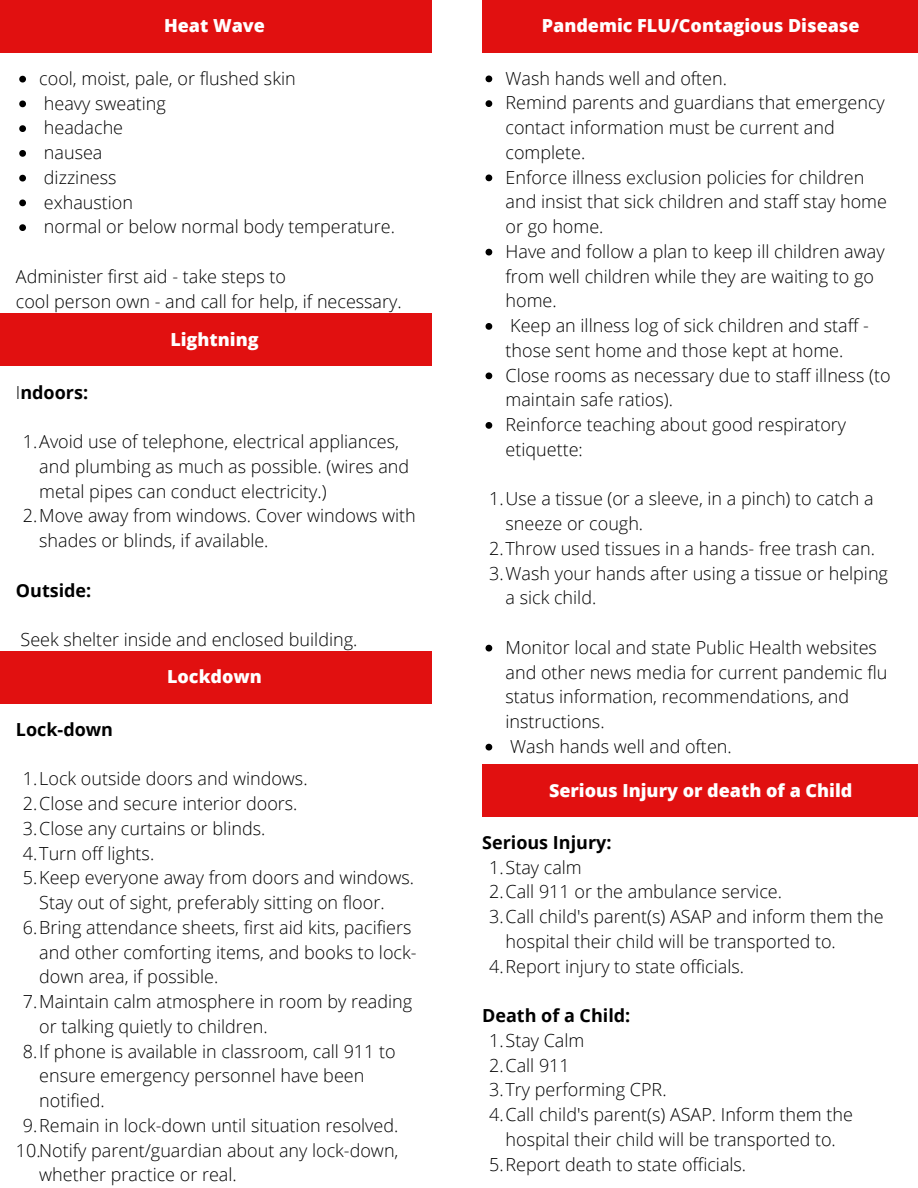
<style>
.page{position:relative;width:918px;height:1188px;background:#fff}
.page>*{position:absolute;margin:0;border:0;box-sizing:border-box;transform-origin:0 0}
.t1{font:300 18px/24.8px "Open Sans";color:#000}
.t2{font:800 18px "Open Sans";color:#fff}
.t3{font:700 18px "Open Sans";color:#000}
.s1{font-weight:300}
</style>
<div class="page">
<div style="left:0;top:0;width:432px;height:52px;background:#e11010"></div>
<svg style="left:19px;top:76px;width:7px;height:7px"></svg>
<svg style="left:19px;top:101px;width:7px;height:6px"></svg>
<svg style="left:19px;top:125px;width:7px;height:7px"></svg>
<svg style="left:19px;top:150px;width:7px;height:7px"></svg>
<svg style="left:19px;top:175px;width:7px;height:7px"></svg>
<svg style="left:19px;top:200px;width:7px;height:6px"></svg>
<svg style="left:19px;top:224px;width:7px;height:7px"></svg>
<div style="left:0;top:314px;width:432px;height:52px;background:#e11010"></div>
<div style="left:482px;top:0;width:436px;height:52px;background:#e11010"></div>
<svg style="left:486px;top:76px;width:6px;height:6px"></svg>
<svg style="left:486px;top:100px;width:6px;height:7px"></svg>
<svg style="left:486px;top:175px;width:6px;height:6px"></svg>
<svg style="left:486px;top:249px;width:6px;height:7px"></svg>
<svg style="left:486px;top:323px;width:6px;height:7px"></svg>
<svg style="left:486px;top:373px;width:6px;height:6px"></svg>
<svg style="left:486px;top:422px;width:6px;height:7px"></svg>
<svg style="left:486px;top:645px;width:6px;height:7px"></svg>
<svg style="left:486px;top:744px;width:6px;height:7px"></svg>
<div style="left:0;top:651px;width:432px;height:52px;background:#e11010"></div>
<div style="left:482px;top:764px;width:436px;height:52px;background:#e11010"></div>
<p class="t2" style="left:164px;top:13px;width:103px">Heat Wave</p>
<p class="t1" style="left:39px;top:65px;width:357px">cool, moist, pale, or flushed skin<br>heavy sweating<br>headache<br>nausea<br>dizziness<br>exhaustion<br>normal or below normal body temperature.</p>
<p class="t1" style="left:16px;top:263px;width:387px">Administer first aid - take steps to<br>cool person own - and call for help, if necessary.</p>
<p class="t2" style="left:170px;top:327px;width:90px">Lightning</p>
<p class="t3" style="left:16px;top:379px;width:74px"><span class="s1">I</span>ndoors:</p>
<p class="t1" style="left:23px;top:429px;width:378px">1.Avoid use of telephone, electrical appliances,</p>
<p class="t1" style="left:39px;top:454px;width:371px">and plumbing as much as possible. (wires and</p>
<p class="t1" style="left:39px;top:478px;width:289px">metal pipes can conduct electricity.)</p>
<p class="t1" style="left:23px;top:503px;width:394px">2.Move away from windows. Cover windows with</p>
<p class="t1" style="left:39px;top:528px;width:231px">shades or blinds, if available.</p>
<p class="t3" style="left:16px;top:577px;width:77px">Outside:</p>
<p class="t1" style="left:21px;top:627px;width:338px">Seek shelter inside and enclosed building.</p>
<p class="t3" style="left:16px;top:717px;width:99px">Lock-down</p>
<p class="t2" style="left:167px;top:664px;width:96px">Lockdown</p>
<p class="t1" style="left:23px;top:766px;width:286px">1.Lock outside doors and windows.</p>
<p class="t1" style="left:23px;top:791px;width:276px">2.Close and secure interior doors.</p>
<p class="t1" style="left:23px;top:815px;width:244px">3.Close any curtains or blinds.</p>
<p class="t1" style="left:23px;top:840px;width:133px">4.Turn off lights.</p>
<p class="t1" style="left:23px;top:865px;width:393px">5.Keep everyone away from doors and windows.</p>
<p class="t1" style="left:39px;top:890px;width:347px">Stay out of sight, preferably sitting on floor.</p>
<p class="t1" style="left:23px;top:914px;width:390px">6.Bring attendance sheets, first aid kits, pacifiers</p>
<p class="t1" style="left:39px;top:939px;width:379px">and other comforting items, and books to lock-</p>
<p class="t1" style="left:39px;top:964px;width:181px">down area, if possible.</p>
<p class="t1" style="left:23px;top:989px;width:391px">7.Maintain calm atmosphere in room by reading</p>
<p class="t1" style="left:39px;top:1013px;width:230px">or talking quietly to children.</p>
<p class="t1" style="left:23px;top:1038px;width:374px">8.If phone is available in classroom, call 911 to</p>
<p class="t1" style="left:39px;top:1063px;width:327px">ensure emergency personnel have been</p>
<p class="t1" style="left:39px;top:1088px;width:67px">notified.</p>
<p class="t1" style="left:23px;top:1112px;width:377px">9.Remain in lock-down until situation resolved.</p>
<p class="t1" style="left:16px;top:1137px;width:384px">10.Notify parent/guardian about any lock-down,</p>
<p class="t1" style="left:39px;top:1162px;width:199px">whether practice or real.</p>
<p class="t2" style="left:542px;top:13px;width:319px">Pandemic FLU/Contagious Disease</p>
<p class="t1" style="left:506px;top:65px;width:387px">Wash hands well and often.<br>Remind parents and guardians that emergency contact information must be current and complete.<br>Enforce illness exclusion policies for children and insist that sick children and staff stay home or go home.<br>Have and follow a plan to keep ill children away from well children while they are waiting to go home.<br>Keep an illness log of sick children and staff - those sent home and those kept at home.<br>Close rooms as necessary due to staff illness (to maintain safe ratios).<br>Reinforce teaching about good respiratory etiquette:</p>
<p class="t1" style="left:489px;top:486px;width:386px">1.Use a tissue (or a sleeve, in a pinch) to catch a</p>
<p class="t1" style="left:506px;top:511px;width:139px">sneeze or cough.</p>
<p class="t1" style="left:489px;top:535px;width:387px">2.Throw used tissues in a hands- free trash can.</p>
<p class="t1" style="left:489px;top:560px;width:400px">3.Wash your hands after using a tissue or helping</p>
<p class="t1" style="left:506px;top:585px;width:92px">a sick child.</p>
<p class="t1" style="left:506px;top:634px;width:383px">Monitor local and state Public Health websites and other news media for current pandemic flu status information, recommendations, and instructions.<br>Wash hands well and often.</p>
<p class="t2" style="left:549px;top:777px;width:305px">Serious Injury or death of a Child</p>
<p class="t3" style="left:482px;top:830px;width:131px">Serious Injury:</p>
<p class="t1" style="left:489px;top:854px;width:94px">1.Stay calm</p>
<p class="t1" style="left:489px;top:879px;width:294px">2.Call 911 or the ambulance service.</p>
<p class="t1" style="left:489px;top:904px;width:396px">3.Call child's parent(s) ASAP and inform them the</p>
<p class="t1" style="left:506px;top:928px;width:332px">hospital their child will be transported to.</p>
<p class="t1" style="left:489px;top:953px;width:256px">4.Report injury to state officials.</p>
<p class="t3" style="left:482px;top:1003px;width:150px">Death of a Child:</p>
<p class="t1" style="left:489px;top:1027px;width:97px">1.Stay Calm</p>
<p class="t1" style="left:489px;top:1052px;width:82px">2.Call 911</p>
<p class="t1" style="left:489px;top:1077px;width:179px">3.Try performing CPR.</p>
<p class="t1" style="left:489px;top:1102px;width:365px">4.Call child's parent(s) ASAP. Inform them the</p>
<p class="t1" style="left:506px;top:1126px;width:332px">hospital their child will be transported to.</p>
<p class="t1" style="left:489px;top:1151px;width:259px">5.Report death to state officials.</p>
</div>
